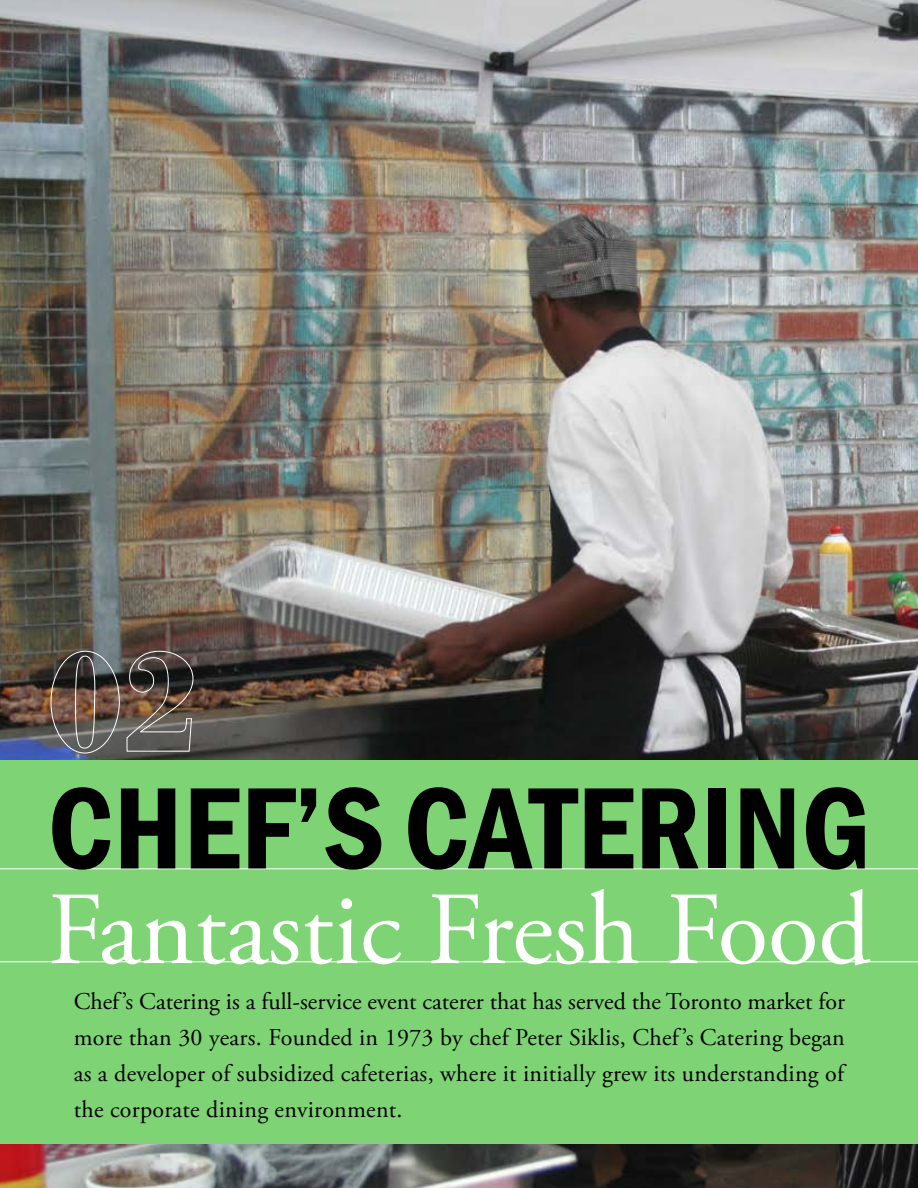
<style>
.page{position:relative;width:918px;height:1188px;background:#fff}
.page>*{position:absolute;margin:0;border:0;box-sizing:border-box;transform-origin:0 0}
.t1{font:600 condensed 120px "Franklin Gothic";letter-spacing:.005em;color:#000}
.t2{font:103.5px "Adobe Garamond Pro";color:#fff}
.t3{font:24px/36px "Adobe Garamond Pro";letter-spacing:.01em;color:#000;text-align:justify}
</style>
<div class="page">
<img style="left:0;top:0;width:918px;height:1188px">
<img style="left:50px;top:650px;width:70px;height:104px">
<img style="left:126px;top:650px;width:68px;height:102px">
<div style="left:0;top:760px;width:918px;height:384px;background:#7ed474"></div>
<hr style="left:0;top:961px;width:918px;height:1px;background:#fff">
<hr style="left:0;top:868px;width:918px;height:1px;background:#fff">
<h1 class="t1" style="left:48px;top:748px;width:825px">CHEF’S CATERING</h1>
<h2 class="t2" style="left:48px;top:868px;width:825px">Fantastic Fresh Food</h2>
<p class="t3" style="left:74px;top:984px;width:773px">Chef’s Catering is a full-service event caterer that has served the Toronto market for more than 30 years. Founded in 1973 by chef Peter Siklis, Chef’s Catering began as a developer of subsidized cafeterias, where it initially grew its understanding of the corporate dining environment.</p>
</div>
